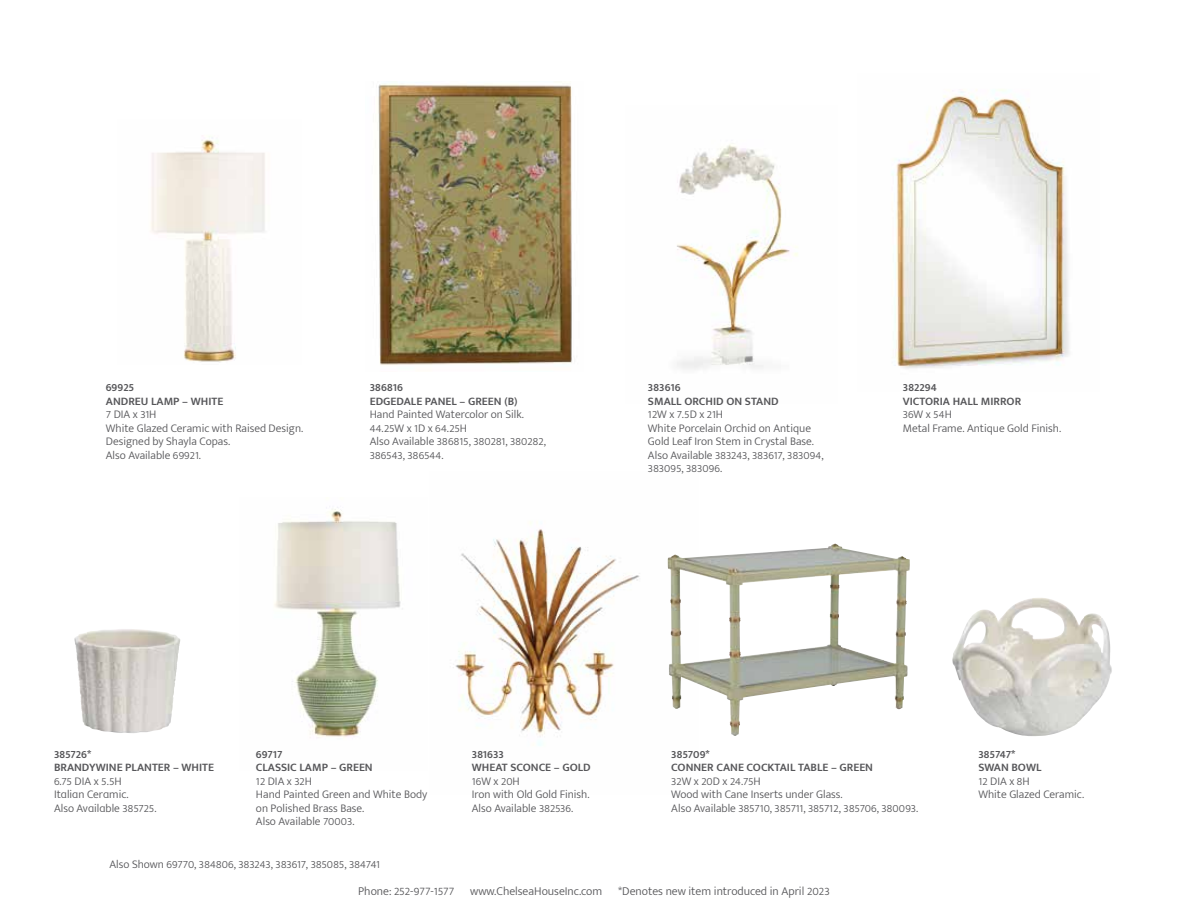
<style>
.page{position:relative;width:1188px;height:918px;background:#fff}
.page>*{position:absolute;margin:0;border:0;box-sizing:border-box;transform-origin:0 0}
.t1{font:300 12px "Mukta Mahee";color:#565659}
.t2{font:300 11.7px/13.5px "Mukta Mahee";color:#565659}
.t3{font:600 11.7px/13.5px "Mukta Mahee";color:#565659}
</style>
<div class="page">
<img style="left:274px;top:507px;width:127px;height:231px">
<img style="left:892px;top:89px;width:177px;height:280px">
<img style="left:74px;top:629px;width:102px;height:104px">
<img style="left:378px;top:83px;width:194px;height:282px">
<img style="left:455px;top:522px;width:213px;height:224px">
<img style="left:677px;top:143px;width:121px;height:227px">
<img style="left:151px;top:136px;width:114px;height:226px">
<img style="left:952px;top:598px;width:160px;height:138px">
<img style="left:668px;top:544px;width:242px;height:192px">
<p class="t3" style="left:106px;top:380px;width:119px">69925<br>ANDREU LAMP – WHITE</p>
<p class="t2" style="left:106px;top:407px;width:199px">7 DIA x 31H<br>White Glazed Ceramic with Raised Design.<br>Designed by Shayla Copas.<br>Also Available 69921.</p>
<p class="t3" style="left:370px;top:380px;width:149px">386816<br>EDGEDALE PANEL – GREEN (B)</p>
<p class="t2" style="left:370px;top:407px;width:178px">Hand Painted Watercolor on Silk.<br>44.25W x 1D x 64.25H<br>Also Available 386815, 380281, 380282,<br>386543, 386544.</p>
<p class="t3" style="left:648px;top:380px;width:132px">383616<br>SMALL ORCHID ON STAND</p>
<p class="t2" style="left:648px;top:407px;width:177px">12W x 7.5D x 21H<br>White Porcelain Orchid on Antique<br>Gold Leaf Iron Stem in Crystal Base.<br>Also Available 383243, 383617, 383094,<br>383095, 383096.</p>
<p class="t3" style="left:903px;top:380px;width:120px">382294<br>VICTORIA HALL MIRROR</p>
<p class="t2" style="left:903px;top:407px;width:160px">36W x 54H<br>Metal Frame. Antique Gold Finish.</p>
<p class="t3" style="left:54px;top:747px;width:162px">385726*<br>BRANDYWINE PLANTER – WHITE</p>
<p class="t2" style="left:54px;top:774px;width:104px">6.75 DIA x 5.5H<br>Italian Ceramic.<br>Also Available 385725.</p>
<p class="t3" style="left:256px;top:747px;width:118px">69717<br>CLASSIC LAMP – GREEN</p>
<p class="t2" style="left:256px;top:774px;width:173px">12 DIA x 32H<br>Hand Painted Green and White Body on Polished Brass Base.<br>Also Available 70003.</p>
<p class="t2" style="left:109px;top:857px;width:272px">Also Shown 69770, 384806, 383243, 383617, 385085, 384741</p>
<p class="t3" style="left:472px;top:747px;width:120px">381633<br>WHEAT SCONCE – GOLD</p>
<p class="t2" style="left:472px;top:774px;width:119px">16W x 20H<br>Iron with Old Gold Finish.<br>Also Available 382536.</p>
<p class="t3" style="left:671px;top:747px;width:203px">385709*<br>CONNER CANE COCKTAIL TABLE – GREEN</p>
<p class="t2" style="left:671px;top:774px;width:248px">32W x 20D x 24.75H<br>Wood with Cane Inserts under Glass.<br>Also Available 385710, 385711, 385712, 385706, 380093.</p>
<p class="t3" style="left:978px;top:747px;width:65px">385747*<br>SWAN BOWL</p>
<p class="t2" style="left:978px;top:774px;width:107px">12 DIA x 8H<br>White Glazed Ceramic.</p>
<p class="t1" style="left:358px;top:884px;width:98px">Phone: 252-977-1577</p>
<p class="t1" style="left:470px;top:884px;width:134px">www.ChelseaHouseInc.com</p>
<p class="t1" style="left:618px;top:884px;width:213px">*Denotes new item introduced in April 2023</p>
</div>
